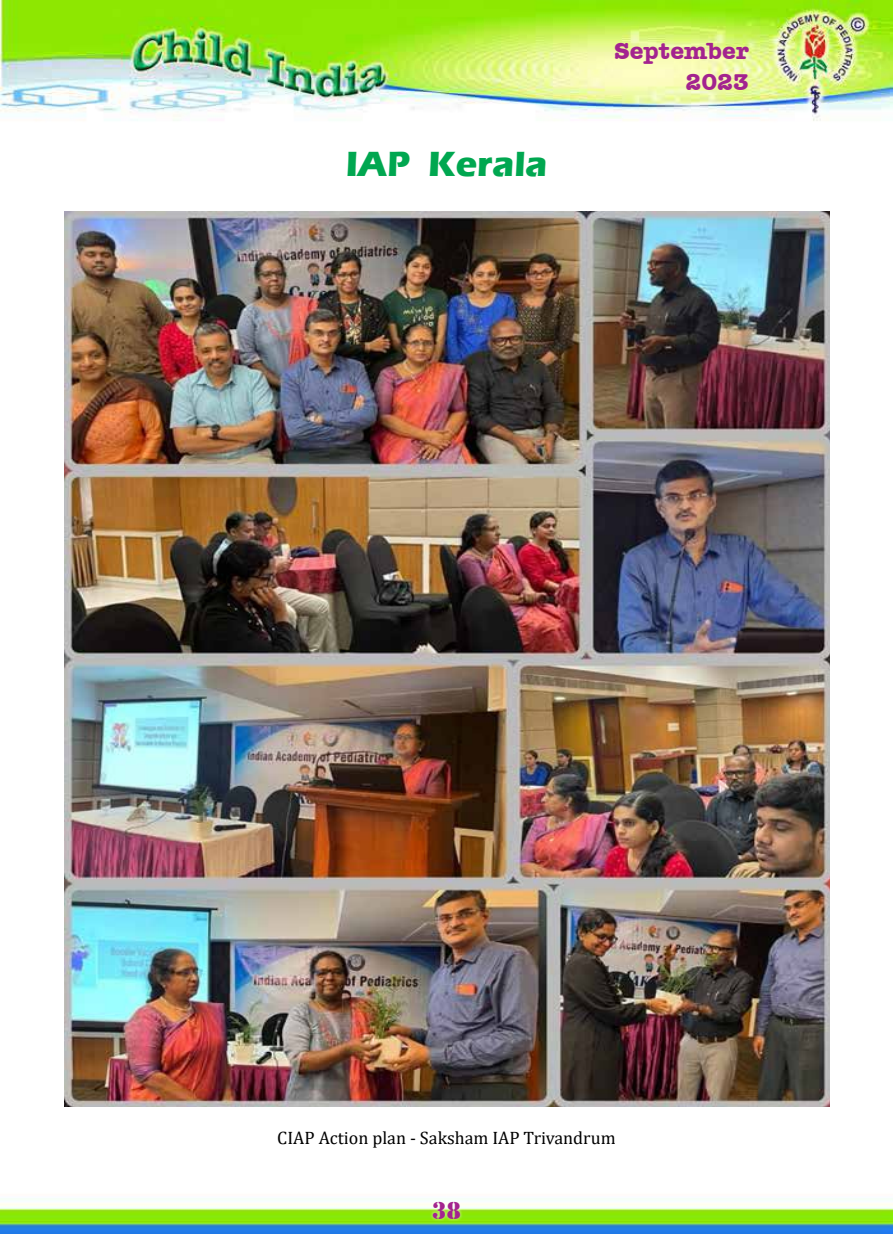
<style>
.page{position:relative;width:893px;height:1234px;background:#fff}
.page>*{position:absolute;margin:0;border:0;box-sizing:border-box;transform-origin:0 0}
.t1{font:700 36px "Eras ITC";color:#00a750}
.t2{font:25.5px "Army";color:#a3238f}
.t3{font:700 24px/30.6px "Amer Typewriter IT Cby BT";color:#a3238f;text-align:right}
.t4{font:18px "Cambria";color:#000}
.t5{font:700 18px "Amer Typewriter IT Cby BT";color:#a3238f}
</style>
<div class="page">
<img style="left:0;top:0;width:893px;height:1233px">
<div style="left:430px;top:1198px;width:34px;height:23px;background:#fff;opacity:.75"></div>
<img style="left:64px;top:212px;width:765px;height:893px">
<h1 class="t1" style="left:346px;top:143px;width:203px">IAP Kerala</h1>
<h3 class="t3" style="left:615px;top:35px;width:136px">September<br>2023</h3>
<p class="t5" style="left:650px;top:39px;width:56px">Vol. 1</p>
<p class="t4" style="left:277px;top:1126px;width:340px">CIAP Action plan - Saksham IAP Trivandrum</p>
<h2 class="t2" style="left:432px;top:1195px;width:31px">38</h2>
</div>
